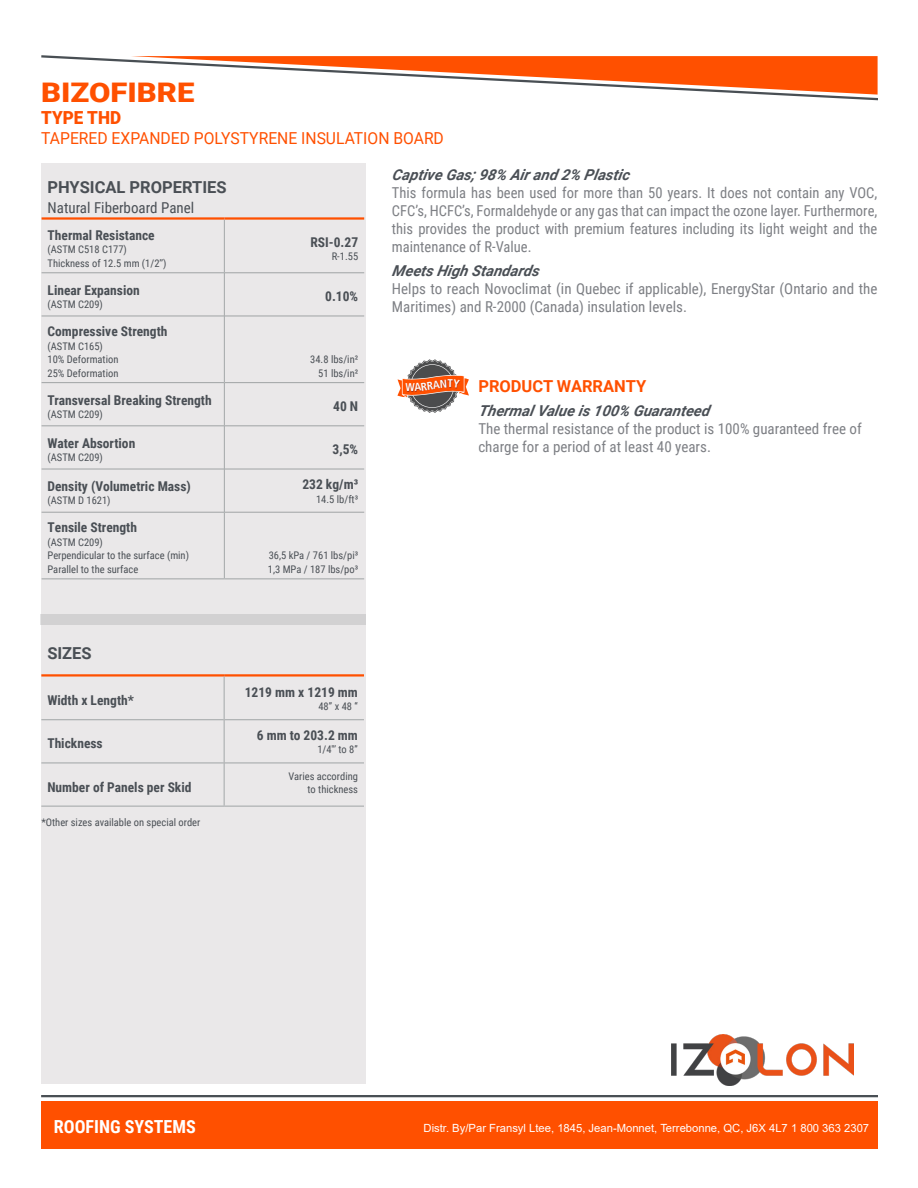
<style>
.page{position:relative;width:918px;height:1188px;background:#fff}
.page>*{position:absolute;margin:0;border:0;box-sizing:border-box;transform-origin:0 0}
.t1{font:900 27px "Roboto";color:#ff5000;scale:1.15 1}
.t2{font:700 18px "Roboto Condensed";color:#fff}
.t3{font:900 18px "Roboto";color:#ff5000;scale:.95 1}
.t4{font:16.5px "Roboto";color:#ff5000;scale:.95 1}
.t5{font:700 16.5px "Roboto";color:#4a4f55}
.t6{font:700 16.5px "Roboto";color:#ff5000}
.t7{font:15px/18px "Roboto Condensed";color:#7d7f84}
.t8{font:italic 700 15px "Roboto";color:#4a4f55}
.t9{font:15px "Roboto Condensed";color:#4a4f55}
.t10{font:700 13.5px "Roboto Condensed";color:#4a4f55}
.t11{font:11.25px "Arial";color:#fff}
.t12{font:700 condensed 11.25px "Frutiger";color:#fff}
.t13{font:10.5px "Roboto Condensed";color:#4a4f55}
.s1{font-family:"Roboto";font-weight:700;font-style:italic;color:#4a4f55}
</style>
<div class="page">
<div style="left:41px;top:1101px;width:836px;height:48px;background:#ff5000"></div>
<hr style="left:41px;top:1095px;width:836px;height:2px;background:#494f54">
<svg style="left:41px;top:55px;width:837px;height:46px"></svg>
<img style="left:671px;top:1034px;width:183px;height:52px">
<div style="left:41px;top:163px;width:325px;height:921px;background:#eae8e9"></div>
<div style="left:40px;top:615px;width:326px;height:10px;background:#d2d1d2"></div>
<hr style="left:42px;top:217px;width:182px;height:3px;background:#ff5000">
<hr style="left:224px;top:217px;width:140px;height:3px;background:#ff5000">
<hr style="left:42px;top:272px;width:182px;height:1px;background:#a3a7a8">
<hr style="left:225px;top:272px;width:139px;height:1px;background:#a3a7a8">
<hr style="left:42px;top:315px;width:182px;height:1px;background:#a3a7a8">
<hr style="left:225px;top:315px;width:139px;height:1px;background:#a3a7a8">
<hr style="left:42px;top:382px;width:182px;height:1px;background:#a3a7a8">
<hr style="left:225px;top:382px;width:139px;height:1px;background:#a3a7a8">
<hr style="left:42px;top:425px;width:182px;height:1px;background:#a3a7a8">
<hr style="left:225px;top:425px;width:139px;height:1px;background:#a3a7a8">
<hr style="left:42px;top:468px;width:182px;height:2px;background:#a3a7a8">
<hr style="left:225px;top:468px;width:139px;height:2px;background:#a3a7a8">
<hr style="left:42px;top:512px;width:182px;height:1px;background:#a3a7a8">
<hr style="left:225px;top:512px;width:139px;height:1px;background:#a3a7a8">
<hr style="left:42px;top:578px;width:182px;height:1px;background:#a3a7a8">
<hr style="left:224px;top:578px;width:140px;height:1px;background:#a3a7a8">
<hr style="left:224px;top:220px;width:1px;height:53px;background:#a3a7a8">
<hr style="left:224px;top:273px;width:1px;height:43px;background:#a3a7a8">
<hr style="left:224px;top:316px;width:1px;height:67px;background:#a3a7a8">
<hr style="left:224px;top:383px;width:1px;height:43px;background:#a3a7a8">
<hr style="left:224px;top:426px;width:1px;height:43px;background:#a3a7a8">
<hr style="left:224px;top:469px;width:1px;height:43px;background:#a3a7a8">
<hr style="left:224px;top:512px;width:1px;height:66px;background:#a3a7a8">
<hr style="left:41px;top:674px;width:183px;height:3px;background:#ff5000">
<hr style="left:224px;top:674px;width:140px;height:3px;background:#ff5000">
<hr style="left:41px;top:719px;width:183px;height:1px;background:#a3a7a8">
<hr style="left:225px;top:719px;width:139px;height:1px;background:#a3a7a8">
<hr style="left:41px;top:762px;width:183px;height:1px;background:#a3a7a8">
<hr style="left:225px;top:762px;width:139px;height:1px;background:#a3a7a8">
<hr style="left:41px;top:806px;width:183px;height:1px;background:#a3a7a8">
<hr style="left:224px;top:806px;width:140px;height:1px;background:#a3a7a8">
<hr style="left:224px;top:677px;width:1px;height:43px;background:#a3a7a8">
<hr style="left:224px;top:720px;width:1px;height:43px;background:#a3a7a8">
<hr style="left:224px;top:763px;width:1px;height:43px;background:#a3a7a8">
<svg style="left:397px;top:359px;width:72px;height:54px"></svg>
<p class="t1" style="left:41px;top:74px;width:135px">BIZOFIBRE</p>
<p class="t3" style="left:41px;top:105px;width:86px">TYPE THD</p>
<p class="t4" style="left:41px;top:126px;width:425px">TAPERED EXPANDED POLYSTYRENE INSULATION BOARD</p>
<p class="t5" style="left:48px;top:176px;width:181px">PHYSICAL PROPERTIES</p>
<p class="t9" style="left:48px;top:197px;width:148px">Natural Fiberboard Panel</p>
<p class="t10" style="left:48px;top:226px;width:109px">Thermal Resistance</p>
<p class="t13" style="left:48px;top:242px;width:81px">(ASTM C518 C177)</p>
<p class="t13" style="left:48px;top:256px;width:120px">Thickness of 12.5 mm (1/2’’)</p>
<p class="t10" style="left:48px;top:280px;width:94px">Linear Expansion</p>
<p class="t13" style="left:48px;top:297px;width:57px">(ASTM C209)</p>
<p class="t10" style="left:48px;top:322px;width:121px">Compressive Strength</p>
<p class="t13" style="left:48px;top:339px;width:57px">(ASTM C165)</p>
<p class="t13" style="left:48px;top:352px;width:72px">10% Deformation</p>
<p class="t13" style="left:48px;top:366px;width:72px">25% Deformation</p>
<p class="t10" style="left:48px;top:390px;width:166px">Transversal Breaking Strength</p>
<p class="t13" style="left:48px;top:407px;width:57px">(ASTM C209)</p>
<p class="t10" style="left:48px;top:433px;width:89px">Water Absortion</p>
<p class="t13" style="left:48px;top:450px;width:57px">(ASTM C209)</p>
<p class="t10" style="left:48px;top:477px;width:145px">Density (Volumetric Mass)</p>
<p class="t13" style="left:48px;top:493px;width:65px">(ASTM D 1621)</p>
<p class="t10" style="left:48px;top:518px;width:91px">Tensile Strength</p>
<p class="t13" style="left:48px;top:535px;width:57px">(ASTM C209)</p>
<p class="t13" style="left:48px;top:548px;width:143px">Perpendicular to the surface (min)</p>
<p class="t13" style="left:48px;top:562px;width:92px">Parallel to the surface</p>
<p class="t10" style="left:310px;top:232px;width:49px">RSI-0.27</p>
<p class="t13" style="left:332px;top:249px;width:28px">R-1.55</p>
<p class="t10" style="left:325px;top:287px;width:35px">0.10%</p>
<p class="t13" style="left:310px;top:352px;width:49px">34.8 lbs/in²</p>
<p class="t13" style="left:318px;top:366px;width:41px">51 lbs/in²</p>
<p class="t10" style="left:333px;top:397px;width:27px">40 N</p>
<p class="t10" style="left:333px;top:440px;width:27px">3,5%</p>
<p class="t10" style="left:302px;top:475px;width:57px">232 kg/m³</p>
<p class="t13" style="left:316px;top:492px;width:44px">14.5 lb/ft³</p>
<p class="t13" style="left:269px;top:548px;width:91px">36,5 kPa / 761 lbs/pi³</p>
<p class="t13" style="left:268px;top:562px;width:92px">1,3 MPa / 187 lbs/po³</p>
<p class="t5" style="left:47px;top:642px;width:46px">SIZES</p>
<p class="t10" style="left:47px;top:691px;width:88px">Width x Length*</p>
<p class="t10" style="left:47px;top:734px;width:57px">Thickness</p>
<p class="t10" style="left:47px;top:777px;width:146px">Number of Panels per Skid</p>
<p class="t13" style="left:41px;top:815px;width:161px">*Other sizes available on special order</p>
<p class="t10" style="left:245px;top:682px;width:115px">1219 mm x 1219 mm</p>
<p class="t13" style="left:318px;top:699px;width:41px">48’’ x 48 ‘‘</p>
<p class="t10" style="left:257px;top:726px;width:103px">6 mm to 203.2 mm</p>
<p class="t13" style="left:317px;top:742px;width:42px">1/4''’ to 8’’</p>
<p class="t13" style="left:289px;top:769px;width:71px">Varies according</p>
<p class="t13" style="left:308px;top:782px;width:52px">to thickness</p>
<p class="t8" style="left:392px;top:164px;width:243px">Cap tive Gas; 98% A irand 2% Plastic</p>
<p class="t7" style="left:392px;top:183px;width:487px;text-align:justify">This formula has been used for more than 50 years. It does not contain any VOC, CFC’s, HCFC’s, Formaldehyde or any gas that can impact the ozone layer. Furthermore, this provides the product with premium features including its light weight and the maintenance of R-Value.</p>
<p class="t8" style="left:392px;top:260px;width:153px">MeetsHig h Standards</p>
<p class="t7" style="left:392px;top:279px;width:487px">Helps to reach Novoclimat (in Quebec if applicable), EnergyStar (Ontario and the<br>Maritimes) and R-2000 (Canada) insulation levels.</p>
<p class="t12" style="left:405px;top:381px;width:11px">W</p>
<p class="t6" style="left:478px;top:374px;width:170px">PRODUCT WARRANTY</p>
<p class="t7" style="left:478px;top:401px;width:385px"><span class="s1">ThermalValue is100% Guaranteed<br></span>The thermal resistance of the product is 100% guaranteed free of charge for a period of at least 40 years.</p>
<p class="t2" style="left:54px;top:1114px;width:143px">ROOFING SYSTEMS</p>
<p class="t11" style="left:424px;top:1121px;width:447px">Distr. By/Par Fransyl Ltee, 1845, Jean-Monnet, Terrebonne, QC, J6X 4L7 1 800 363 2307</p>
</div>
